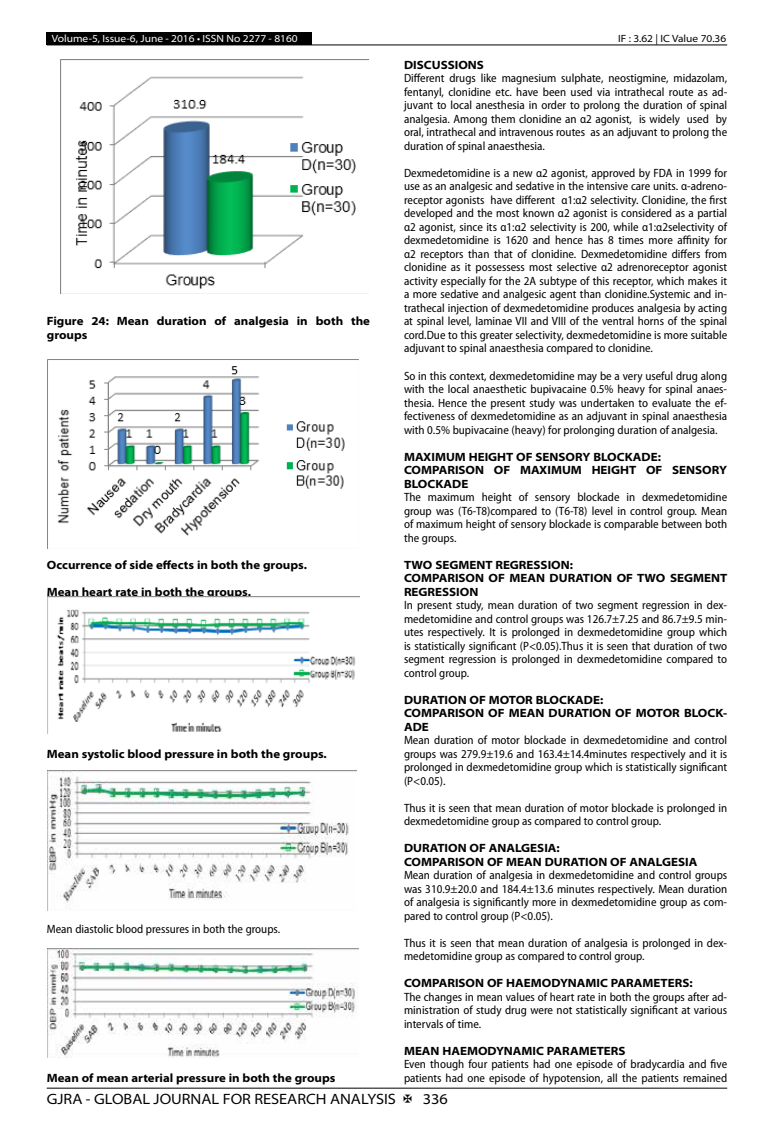
<style>
.page{position:relative;width:774px;height:1136px;background:#fff}
.page>*{position:absolute;margin:0;border:0;box-sizing:border-box;transform-origin:0 0}
.t1{font:semi-expanded 15px "Myriad Pro";color:#000}
.t2{font:semi-condensed 12px/13.5px "Myriad Pro";color:#000;text-align:justify}
.t3{font:700 semi-expanded 12px/13.5px "Myriad Pro";color:#000}
.t4{font:semi-expanded 10.5px "Myriad Pro";color:#fff}
.t5{font:semi-expanded 10.5px "Myriad Pro";color:#000}
</style>
<div class="page">
<hr style="left:47px;top:1087px;width:680px;height:1px;background:#000">
<div style="left:47px;top:32px;width:265px;height:13px;background:#000"></div>
<hr style="left:47px;top:45px;width:680px;height:1px;background:#000">
<img style="left:61px;top:59px;width:308px;height:234px">
<img style="left:47px;top:359px;width:311px;height:189px">
<img style="left:47px;top:596px;width:312px;height:137px">
<img style="left:47px;top:770px;width:309px;height:140px">
<img style="left:47px;top:948px;width:311px;height:108px">
<p class="t4" style="left:52px;top:32px;width:247px">Volume-5, Issue-6, June - 2016 • ISSN No 2277 - 8160</p>
<p class="t5" style="left:618px;top:32px;width:110px">IF : 3.62 | IC Value 70.36</p>
<p class="t3" style="left:47px;top:315px;width:325px">Figure 24: Mean duration of analgesia in both the groups</p>
<p class="t3" style="left:47px;top:558px;width:262px">Occurrence of side effects in both the groups.</p>
<p class="t3" style="left:47px;top:585px;width:206px">Mean heart rate in both the groups.</p>
<p class="t3" style="left:47px;top:747px;width:282px">Mean systolic blood pressure in both the groups.</p>
<p class="t2" style="left:47px;top:922px;width:235px">Mean diastolic blood pressures in both the groups.</p>
<p class="t3" style="left:47px;top:1071px;width:290px">Mean of mean arterial pressure in both the groups</p>
<p class="t3" style="left:404px;top:58px;width:81px">DISCUSSIONS</p>
<p class="t2" style="left:404px;top:72px;width:325px">Different drugs like magnesium sulphate, neostigmine, midazolam, fentanyl, clonidine etc. have been used via intrathecal route as ad&shy;juvant to local anesthesia in order to prolong the duration of spinal analgesia. Among them clonidine an α2 agonist, is widely used by oral, intrathecal and intravenous routes as an adjuvant to prolong the duration of spinal anaesthesia.</p>
<p class="t2" style="left:404px;top:166px;width:325px">Dexmedetomidine is a new α2 agonist, approved by FDA in 1999 for use as an analgesic and sedative in the intensive care units. α-adreno&shy;receptor agonists have different α1:α2 selectivity. Clonidine, the first developed and the most known α2 agonist is considered as a partial α2 agonist, since its α1:α2 selectivity is 200, while α1:α2selectivity of dexmedetomidine is 1620 and hence has 8 times more affinity for α2 receptors than that of clonidine. Dexmedetomidine differs from clonidine as it possessess most selective α2 adrenoreceptor agonist activity especially for the 2A subtype of this receptor, which makes it a more sedative and analgesic agent than clonidine.Systemic and in&shy;trathecal injection of dexmedetomidine produces analgesia by acting at spinal level, laminae VII and VIII of the ventral horns of the spinal cord.Due to this greater selectivity, dexmedetomidine is more suitable adjuvant to spinal anaesthesia compared to clonidine.</p>
<p class="t2" style="left:404px;top:369px;width:325px">So in this context, dexmedetomidine may be a very useful drug along with the local anaesthetic bupivacaine 0.5% heavy for spinal anaes&shy;thesia. Hence the present study was undertaken to evaluate the ef&shy;fectiveness of dexmedetomidine as an adjuvant in spinal anaesthesia with 0.5% bupivacaine (heavy) for prolonging duration of analgesia.</p>
<p class="t3" style="left:404px;top:450px;width:325px">MAXIMUM HEIGHT OF SENSORY BLOCKADE:<br>COMPARISON OF MAXIMUM HEIGHT OF SENSORY<br>BLOCKADE</p>
<p class="t2" style="left:404px;top:490px;width:325px">The maximum height of sensory blockade in dexmedetomidine group was (T6-T8)compared to (T6-T8) level in control group. Mean of maximum height of sensory blockade is comparable between both the groups.</p>
<p class="t3" style="left:404px;top:558px;width:325px">TWO SEGMENT REGRESSION:<br>COMPARISON OF MEAN DURATION OF TWO SEGMENT<br>REGRESSION</p>
<p class="t2" style="left:404px;top:598px;width:325px">In present study, mean duration of two segment regression in dex&shy;medetomidine and control groups was 126.7±7.25 and 86.7±9.5 min&shy;utes respectively. It is prolonged in dexmedetomidine group which is statistically significant (P&lt;0.05).Thus it is seen that duration of two segment regression is prolonged in dexmedetomidine compared to control group.</p>
<p class="t3" style="left:404px;top:693px;width:325px">DURATION OF MOTOR BLOCKADE:<br>COMPARISON OF MEAN DURATION OF MOTOR BLOCK-<br>ADE</p>
<p class="t2" style="left:404px;top:733px;width:325px">Mean duration of motor blockade in dexmedetomidine and control groups was 279.9±19.6 and 163.4±14.4minutes respectively and it is prolonged in dexmedetomidine group which is statistically significant (P&lt;0.05).</p>
<p class="t2" style="left:404px;top:801px;width:325px">Thus it is seen that mean duration of motor blockade is prolonged in dexmedetomidine group as compared to control group.</p>
<p class="t3" style="left:404px;top:841px;width:295px">DURATION OF ANALGESIA:<br>COMPARISON OF MEAN DURATION OF ANALGESIA</p>
<p class="t2" style="left:404px;top:868px;width:325px">Mean duration of analgesia in dexmedetomidine and control groups was 310.9±20.0 and 184.4±13.6 minutes respectively. Mean duration of analgesia is significantly more in dexmedetomidine group as com&shy;pared to control group (P&lt;0.05).</p>
<p class="t2" style="left:404px;top:936px;width:325px">Thus it is seen that mean duration of analgesia is prolonged in dex&shy;medetomidine group as compared to control group.</p>
<p class="t3" style="left:404px;top:976px;width:290px">COMPARISON OF HAEMODYNAMIC PARAMETERS:</p>
<p class="t2" style="left:404px;top:990px;width:325px">The changes in mean values of heart rate in both the groups after ad&shy;ministration of study drug were not statistically significant at various intervals of time.</p>
<p class="t3" style="left:404px;top:1044px;width:223px">MEAN HAEMODYNAMIC PARAMETERS</p>
<p class="t2" style="left:404px;top:1057px;width:325px">Even though four patients had one episode of bradycardia and five patients had one episode of hypotension, all the patients remained</p>
<p class="t1" style="left:47px;top:1090px;width:351px">GJRA - GLOBAL JOURNAL FOR RESEARCH ANALYSIS</p>
<p class="t1" style="left:423px;top:1090px;width:27px">336</p>
</div>
